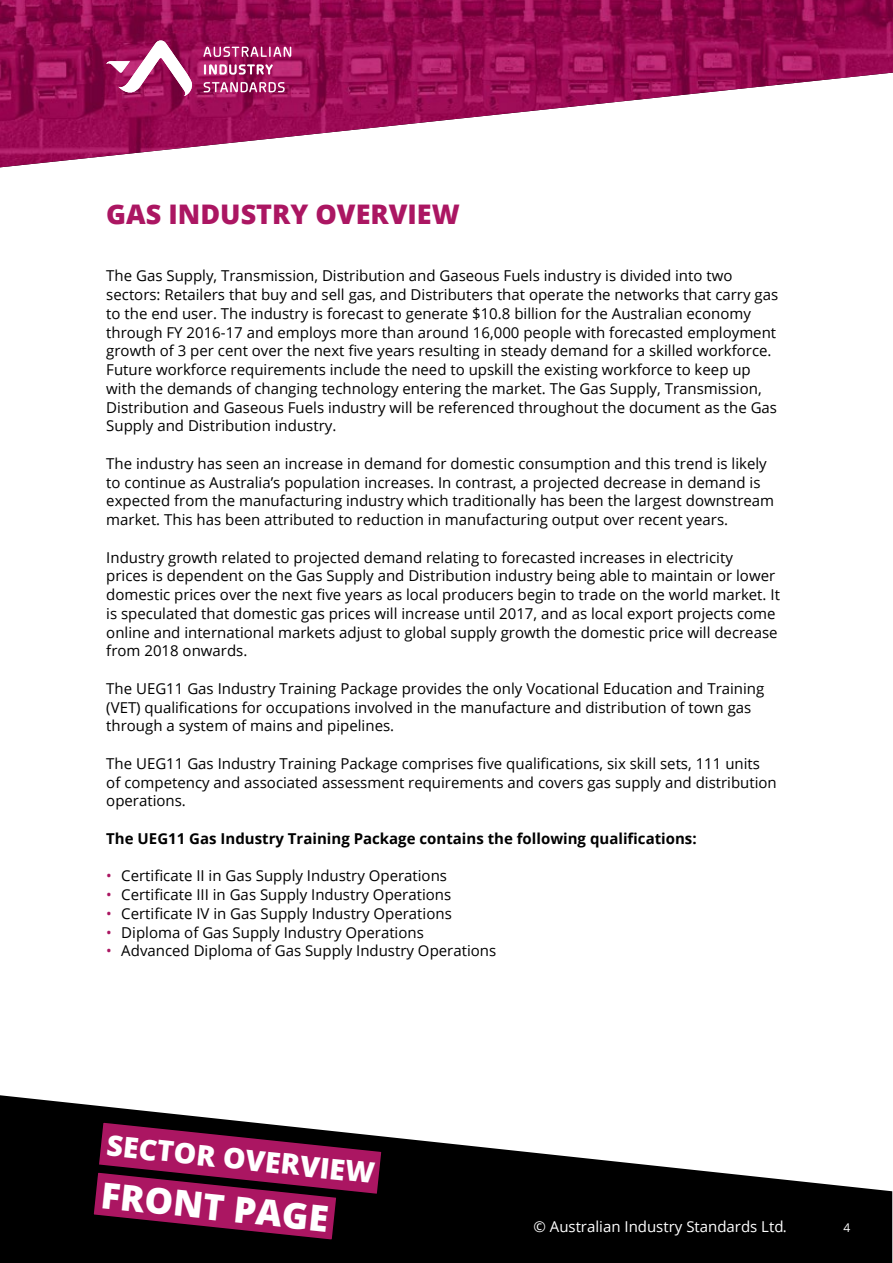
<style>
.page{position:relative;width:893px;height:1263px;background:#fff}
.page>*{position:absolute;margin:0;border:0;box-sizing:border-box;transform-origin:0 0}
.t1{font:800 36px "Open Sans";color:#fff}
.t2{font:800 28.5px "Open Sans";color:#fff}
.t3{font:800 27px "Open Sans";color:#ab1662}
.t4{font:15px/18.8px "Open Sans";color:#000}
.t5{font:700 15px "Open Sans";color:#000}
.t6{font:15px "Open Sans";color:#fff}
.t7{font:12px "Open Sans";color:#fff}
.s1{color:#ab1662}
</style>
<div class="page">
<img style="left:0;top:0;width:893px;height:167px">
<svg style="left:106px;top:40px;width:87px;height:58px"></svg>
<svg style="left:203px;top:47px;width:88px;height:10px"></svg>
<svg style="left:204px;top:64px;width:69px;height:11px"></svg>
<svg style="left:204px;top:82px;width:81px;height:10px"></svg>
<svg style="left:0;top:1095px;width:892px;height:168px;fill:#000"></svg>
<svg style="left:91px;top:1120px;width:293px;height:122px;background:#711644"></svg>
<h3 class="t3" style="left:106px;top:194px;width:355px">GAS INDUSTRY OVERVIEW</h3>
<p class="t4" style="left:106px;top:266px;width:673px">The Gas Supply, Transmission, Distribution and Gaseous Fuels industry is divided into two sectors: Retailers that buy and sell gas, and Distributers that operate the networks that carry gas to the end user. The industry is forecast to generate $10.8 billion for the Australian economy through FY 2016-17 and employs more than around 16,000 people with forecasted employment growth of 3 per cent over the next five years resulting in steady demand for a skilled workforce.<br>Future workforce requirements include the need to upskill the existing workforce to keep up with the demands of changing technology entering the market. The Gas Supply, Transmission, Distribution and Gaseous Fuels industry will be referenced throughout the document as the Gas Supply and Distribution industry.</p>
<p class="t4" style="left:106px;top:454px;width:669px">The industry has seen an increase in demand for domestic consumption and this trend is likely to continue as Australia’s population increases. In contrast, a projected decrease in demand is expected from the manufacturing industry which traditionally has been the largest downstream market. This has been attributed to reduction in manufacturing output over recent years.</p>
<p class="t4" style="left:106px;top:547px;width:675px">Industry growth related to projected demand relating to forecasted increases in electricity<br>prices is dependent on the Gas Supply and Distribution industry being able to maintain or lower domestic prices over the next five years as local producers begin to trade on the world market. It is speculated that domestic gas prices will increase until 2017, and as local export projects come online and international markets adjust to global supply growth the domestic price will decrease from 2018 onwards.</p>
<p class="t4" style="left:106px;top:679px;width:660px">The UEG11 Gas Industry Training Package provides the only Vocational Education and Training (VET) qualifications for occupations involved in the manufacture and distribution of town gas through a system of mains and pipelines.</p>
<p class="t4" style="left:106px;top:754px;width:672px">The UEG11 Gas Industry Training Package comprises five qualifications, six skill sets, 111 units of competency and associated assessment requirements and covers gas supply and distribution operations.</p>
<p class="t5" style="left:106px;top:828px;width:592px">The UEG11 Gas Industry Training Package contains the following qualifications:</p>
<p class="t4" style="left:106px;top:866px;width:342px"><span class="s1">•</span> Certificate II in Gas Supply Industry Operations</p>
<p class="t4" style="left:106px;top:885px;width:346px"><span class="s1">•</span> Certificate III in Gas Supply Industry Operations</p>
<p class="t4" style="left:106px;top:904px;width:347px"><span class="s1">•</span> Certificate IV in Gas Supply Industry Operations</p>
<p class="t4" style="left:106px;top:922px;width:319px"><span class="s1">•</span> Diploma of Gas Supply Industry Operations</p>
<p class="t4" style="left:106px;top:941px;width:391px"><span class="s1">•</span> Advanced Diploma of Gas Supply Industry Operations</p>
<h2 class="t2" style="left:109px;top:1123px;width:271px;rotate:6deg">SECTOR OVERVIEW</h2>
<h1 class="t1" style="left:104px;top:1167px;width:230px;rotate:6deg">FRONT PAGE</h1>
<p class="t6" style="left:533px;top:1216px;width:255px">© Australian Industry Standards Ltd.</p>
<p class="t7" style="left:843px;top:1219px;width:8px">4</p>
</div>
